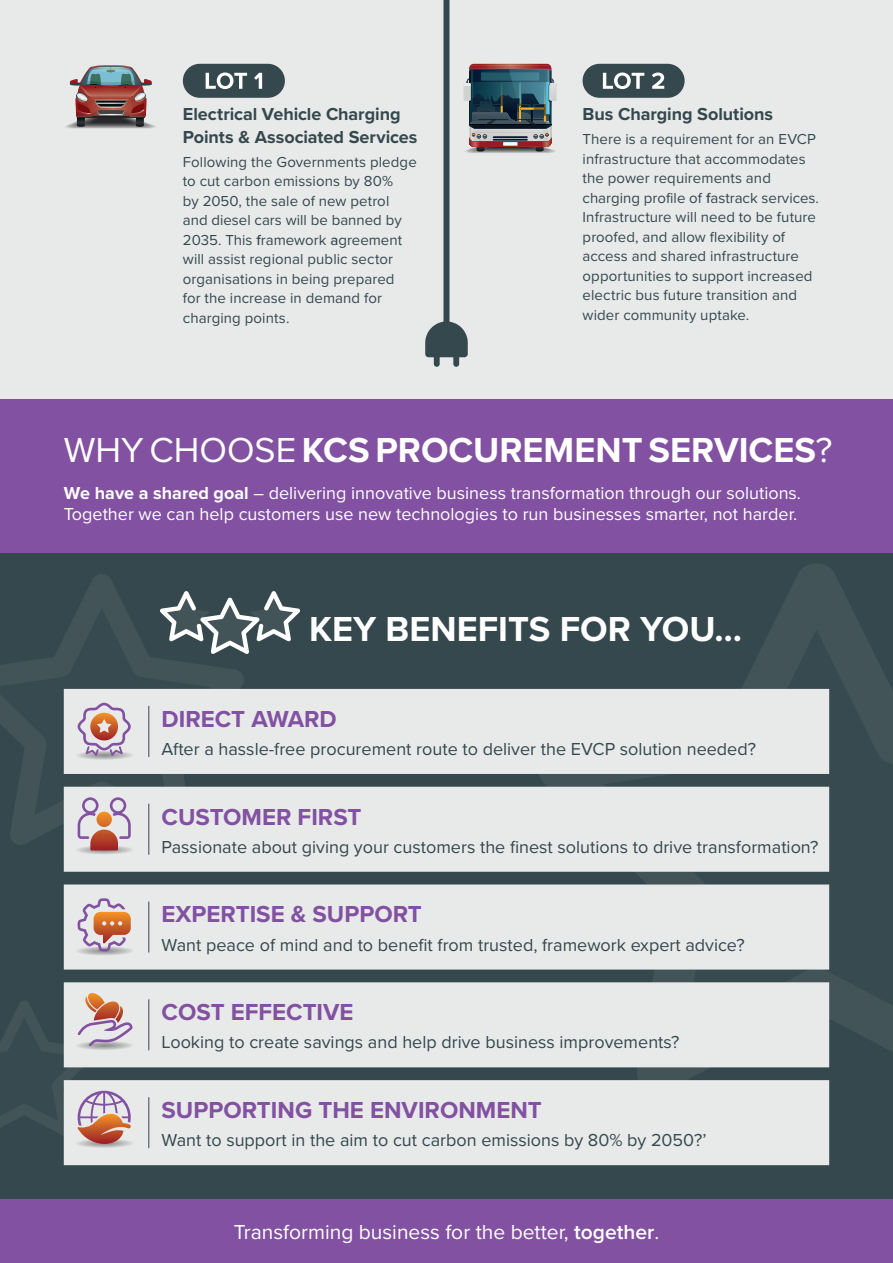
<style>
.page{position:relative;width:893px;height:1263px;background:#35484d}
.page>*{position:absolute;margin:0;border:0;box-sizing:border-box;transform-origin:0 0}
.t1{font:700 36px "Proxima Nova";color:#fff}
.t2{font:700 24px "Proxima Nova";color:#8251a1}
.t3{font:21px "Proxima Nova";color:#fff}
.t4{font:18px "Proxima Nova";color:#35484d}
.t5{font:18px/20.5px "Proxima Nova";color:#fff}
.Body_text_10{font:700 18px/22.5px "Proxima Nova";letter-spacing:-.005em;color:#35484d}
.Body_text_10-2{font:15px/19.5px "Proxima Nova";letter-spacing:.005em;color:#35484d}
.s1{font-weight:500}
.s2{font-weight:400}
.s3{font-weight:700}
.s4{font-weight:600}
</style>
<div class="page">
<svg style="left:537px;top:564px;width:356px;height:530px"></svg>
<svg style="left:0;top:574px;width:245px;height:272px"></svg>
<svg style="left:64px;top:689px;width:765px;height:476px;fill:#e8eaea"></svg>
<svg style="left:160px;top:591px;width:140px;height:63px"></svg>
<svg style="left:72px;top:703px;width:64px;height:57px"></svg>
<hr style="left:148px;top:706px;width:1px;height:51px;background:#35484d">
<svg style="left:72px;top:797px;width:64px;height:58px"></svg>
<hr style="left:148px;top:804px;width:1px;height:51px;background:#35484d">
<svg style="left:72px;top:898px;width:64px;height:58px"></svg>
<hr style="left:148px;top:901px;width:1px;height:51px;background:#35484d">
<hr style="left:148px;top:999px;width:1px;height:51px;background:#35484d">
<svg style="left:0;top:993px;width:136px;height:155px"></svg>
<hr style="left:148px;top:1097px;width:1px;height:51px;background:#35484d">
<div style="left:0;top:0;width:893px;height:514px;background:#e8eaea"></div>
<div style="left:0;top:1199px;width:893px;height:64px;background:#8251a1"></div>
<img style="left:65px;top:65px;width:91px;height:64px">
<div style="left:183px;top:64px;width:102px;height:34px;background:#35484d;border-radius:17px"></div>
<svg style="left:206px;top:73px;width:41px;height:16px"></svg>
<svg style="left:254px;top:73px;width:8px;height:16px"></svg>
<svg style="left:463px;top:64px;width:94px;height:89px"></svg>
<div style="left:583px;top:64px;width:102px;height:34px;background:#35484d;border-radius:17px"></div>
<svg style="left:603px;top:73px;width:41px;height:16px"></svg>
<svg style="left:652px;top:73px;width:12px;height:16px"></svg>
<svg style="left:425px;top:321px;width:43px;height:46px"></svg>
<div style="left:443px;top:0;width:6px;height:327px;background:#35484d"></div>
<div style="left:0;top:400px;width:893px;height:153px;background:#8251a1"></div>
<p class="Body_text_10" style="left:183px;top:104px;width:236px">Electrical Vehicle Charging<br>Points &amp; Associated Services</p>
<p class="Body_text_10-2" style="left:183px;top:152px;width:235px">Following the Governments pledge to cut carbon emissions by 80%<br>by 2050, the sale of new petrol and diesel cars will be banned by<br>2035. This <span class="s1">f</span>ramework <span class="s1">a</span>greement will assist regional public sector organisations in being prepared<br>for the increase in demand for charging points.</p>
<p class="Body_text_10" style="left:583px;top:104px;width:192px">Bus Charging Solutions</p>
<p class="Body_text_10-2" style="left:583px;top:130px;width:238px">There is a requirement for an EVCP infrastructure that accommodates the power requirements and charging profile of <span class="s1">f</span>astrack services.<br>Infrastructure will need to be future proofed, and allow flexibility of access and shared infrastructure opportunities to support increased electric bus future transition and wider community uptake.</p>
<p class="t1" style="left:64px;top:428px;width:770px"><span class="s2">WHY CHOOSE</span> KCS PROCUREMENT SERVICES<span class="s2">?</span></p>
<p class="t5" style="left:64px;top:483px;width:739px"><span class="s3">We have a shared goal</span> – delivering innovative business transformation through our solutions.<br>Together we can help customers use new technologies to run businesses smarter, not harder.</p>
<p class="t1" style="left:309px;top:608px;width:434px">KEY BENEFITS FOR YOU…</p>
<p class="t2" style="left:162px;top:704px;width:177px">DIRECT AWARD</p>
<p class="t4" style="left:162px;top:738px;width:596px">After a hassle-free procurement route to deliver the EVCP solution needed?</p>
<p class="t2" style="left:162px;top:802px;width:201px">CUSTOMER FIRST</p>
<p class="t4" style="left:162px;top:836px;width:658px">Passionate about giving your customers the finest solutions to drive transformation?</p>
<p class="t2" style="left:162px;top:900px;width:262px">EXPERTISE &amp; SUPPORT</p>
<p class="t4" style="left:162px;top:934px;width:585px">Want peace of mind and to benefit from trusted, framework expert advice?</p>
<p class="t2" style="left:162px;top:998px;width:194px">COST EFFECTIVE</p>
<p class="t4" style="left:162px;top:1032px;width:519px">Looking to create savings and help drive business improvements?</p>
<p class="t2" style="left:162px;top:1096px;width:382px">SUPPORTING THE ENVIRONMENT</p>
<p class="t4" style="left:162px;top:1129px;width:547px">Want to support in the aim to cut carbon emissions by 80% by 2050?’</p>
<p class="t3" style="left:234px;top:1220px;width:427px">Transforming business for the better, <span class="s4">together</span>.</p>
</div>
